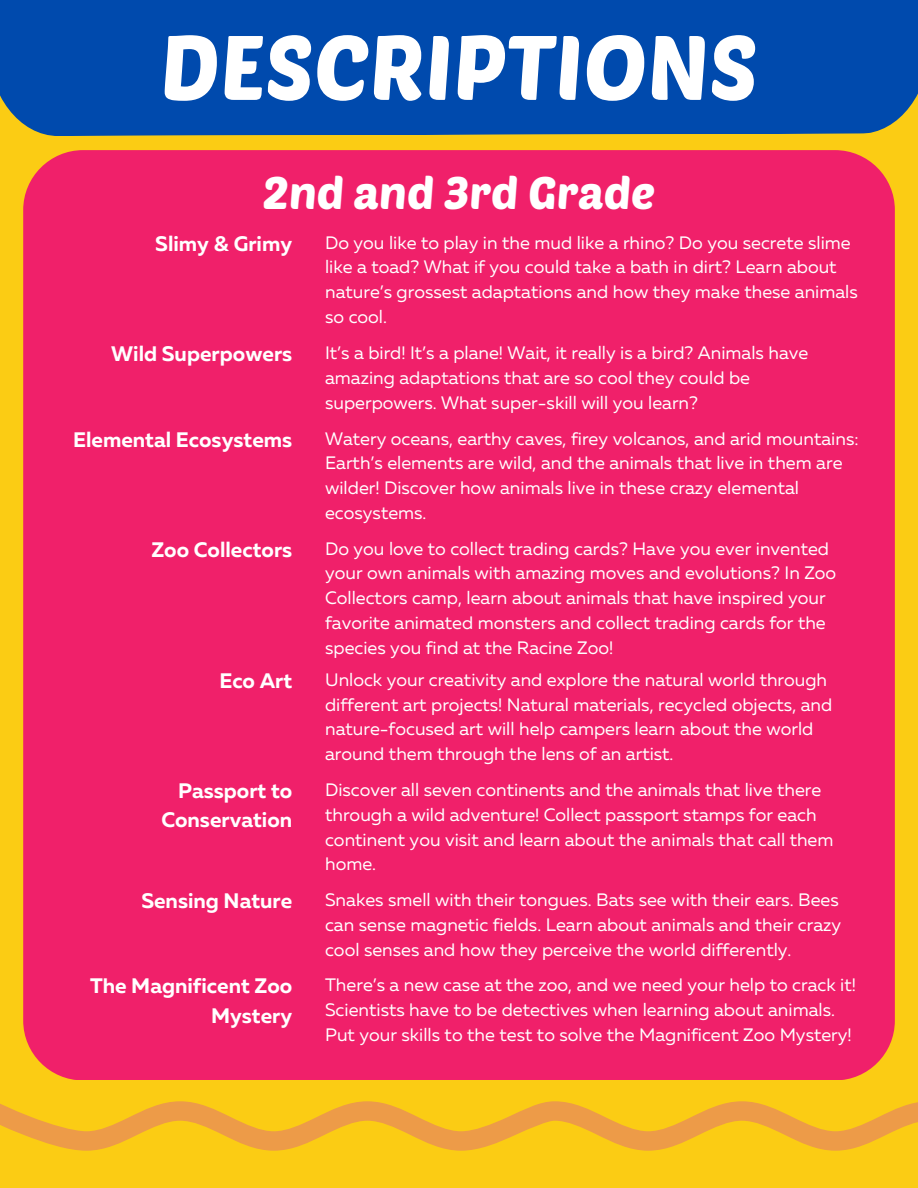
<style>
.page{position:relative;width:918px;height:1188px;background:#fbcc14}
.page>*{position:absolute;margin:0;border:0;box-sizing:border-box;transform-origin:0 0}
.t1{font:90px "Poetsen One";color:#fff}
.t2{font:45px "Poetsen One";color:#fff}
.t3{font:700 21px/29.2px "Muller";color:#fff;text-align:right}
.t4{font:18px/24.8px "Muller";color:#fff}
</style>
<div class="page">
<div style="left:0;top:0;width:918px;height:136px;background:#004aad"></div>
<div style="left:23px;top:150px;width:872px;height:930px;background:#f0206a;border-radius:60px"></div>
<svg style="left:0;top:1101px;width:918px;height:50px"></svg>
<h1 class="t1" style="left:160px;top:10px;width:599px">DESCRIPTIONS</h1>
<h2 class="t2" style="left:263px;top:164px;width:394px">2nd and 3rd Grade</h2>
<h3 class="t3" style="left:155px;top:230px;width:139px">Slimy &amp; Grimy</h3>
<p class="t4" style="left:325px;top:232px;width:534px">Do you like to play in the mud like a rhino? Do you secrete slime like a toad? What if you could take a bath in dirt? Learn about nature’s grossest adaptations and how they make these animals so cool.</p>
<h3 class="t3" style="left:111px;top:341px;width:183px">Wild Superpowers</h3>
<p class="t4" style="left:325px;top:342px;width:485px">It’s a bird! It’s a plane! Wait, it really is a bird? Animals have amazing adaptations that are so cool they could be superpowers. What super-skill will you learn?</p>
<h3 class="t3" style="left:73px;top:426px;width:221px">Elemental Ecosystems</h3>
<p class="t4" style="left:325px;top:427px;width:535px">Watery oceans, earthy caves, firey volcanos, and arid mountains:<br>Earth’s elements are wild, and the animals that live in them are wilder! Discover how animals live in these crazy elemental ecosystems.</p>
<h3 class="t3" style="left:151px;top:536px;width:142px">Zoo Collectors</h3>
<h3 class="t4" style="left:325px;top:537px;width:513px">Do you love to collect trading cards? Have you ever invented your own animals with amazing moves and evolutions? In Zoo Collectors camp, learn about animals that have inspired your favorite animated monsters and collect trading cards for the species you find at the Racine Zoo!</h3>
<p class="t3" style="left:219px;top:668px;width:74px">Eco Art</p>
<p class="t4" style="left:325px;top:669px;width:509px">Unlock your creativity and explore the natural world through different art projects! Natural materials, recycled objects, and nature-focused art will help campers learn about the world around them through the lens of an artist.</p>
<h3 class="t3" style="left:161px;top:778px;width:132px">Passport to<br>Conservation</h3>
<p class="t4" style="left:325px;top:779px;width:510px">Discover all seven continents and the animals that live there through a wild adventure! Collect passport stamps for each continent you visit and learn about the animals that call them home.</p>
<h3 class="t3" style="left:141px;top:888px;width:152px">Sensing Nature</h3>
<p class="t4" style="left:325px;top:889px;width:518px">Snakes smell with their tongues. Bats see with their ears. Bees can sense magnetic fields. Learn about animals and their crazy cool senses and how they perceive the world differently.</p>
<h3 class="t3" style="left:90px;top:973px;width:204px">The Magnificent Zoo<br>Mystery</h3>
<p class="t4" style="left:325px;top:974px;width:532px">There’s a new case at the zoo, and we need your help to crack it!<br>Scientists have to be detectives when learning about animals.<br>Put your skills to the test to solve the Magnificent Zoo Mystery!</p>
</div>
